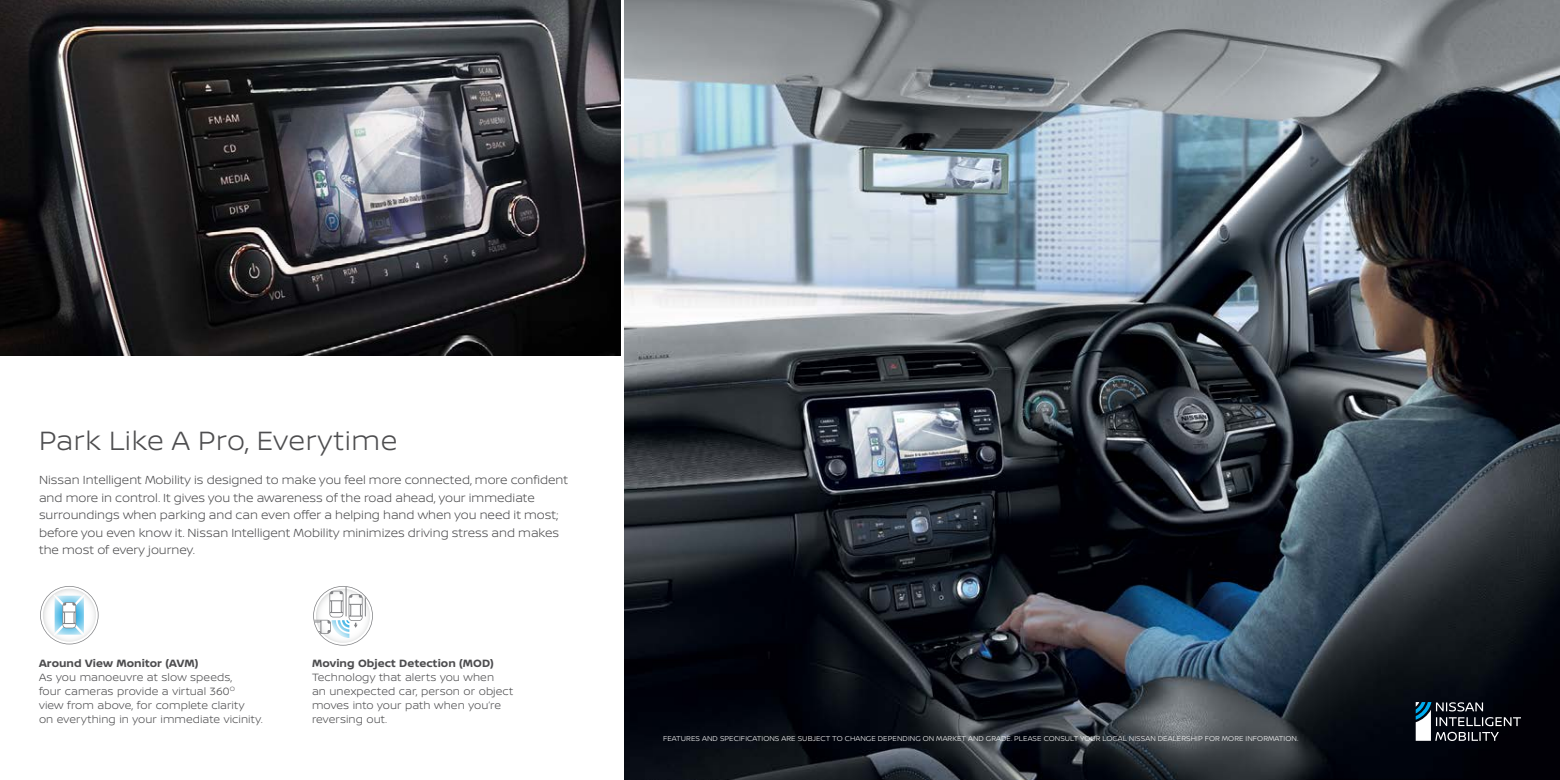
<style>
.page{position:relative;width:1560px;height:780px;background:#fff}
.page>*{position:absolute;margin:0;border:0;box-sizing:border-box;transform-origin:0 0}
.t1{font:300 28.12px "Nissan Brand";letter-spacing:.02em;color:#4d4d4f}
.t2{font:300 12.5px/17.5px "Nissan Brand";color:#4d4d4f}
.t3{font:300 11.25px/13.8px "Nissan Brand";letter-spacing:.005em;color:#4d4d4f}
.t4{font:700 11.25px "Nissan Brand";letter-spacing:.005em;color:#4d4d4f}
.t5{font:300 7.5px "Nissan Brand";letter-spacing:.01em;color:#fff}
</style>
<div class="page">
<img style="left:624px;top:0;width:935px;height:780px">
<img style="left:0;top:0;width:620px;height:355px">
<svg style="left:1415px;top:702px;width:105px;height:39px;background:#3b424a"></svg>
<svg style="left:40px;top:586px;width:59px;height:58px"></svg>
<svg style="left:313px;top:586px;width:60px;height:59px"></svg>
<h1 class="t1" style="left:39px;top:420px;width:360px">Park Like A Pro, Everytime</h1>
<p class="t2" style="left:39px;top:471px;width:530px">Nissan Intelligent Mobility is designed to make you feel more connected, more confident and more in control. It gives you the awareness of the road ahead, your immediate surroundings when parking and can even offer a helping hand when you need it most; before you even know it. Nissan Intelligent Mobility minimizes driving stress and makes the most of every journey.</p>
<p class="t4" style="left:39px;top:655px;width:161px">Around View Monitor (AVM)</p>
<p class="t3" style="left:39px;top:670px;width:225px">As you manoeuvre at slow speeds,<br>four cameras provide a virtual 360<sup>O<br></sup>view from above, for complete clarity<br>on everything in your immediate vicinity.</p>
<p class="t4" style="left:312px;top:655px;width:183px">Moving Object Detection (MOD)</p>
<p class="t3" style="left:312px;top:670px;width:203px">Technology that alerts you when<br>an unexpected car, person or object moves into your path when you’re reversing out.</p>
<p class="t5" style="left:663px;top:733px;width:637px">FEATURES AND SPECIFICATIONS ARE SUBJECT TO CHANGE DEPENDING ON MARKET AND GRADE. PLEASE CONSULT YOUR LOCAL NISSAN DEALERSHIP FOR MORE INFORMATION.</p>
</div>
